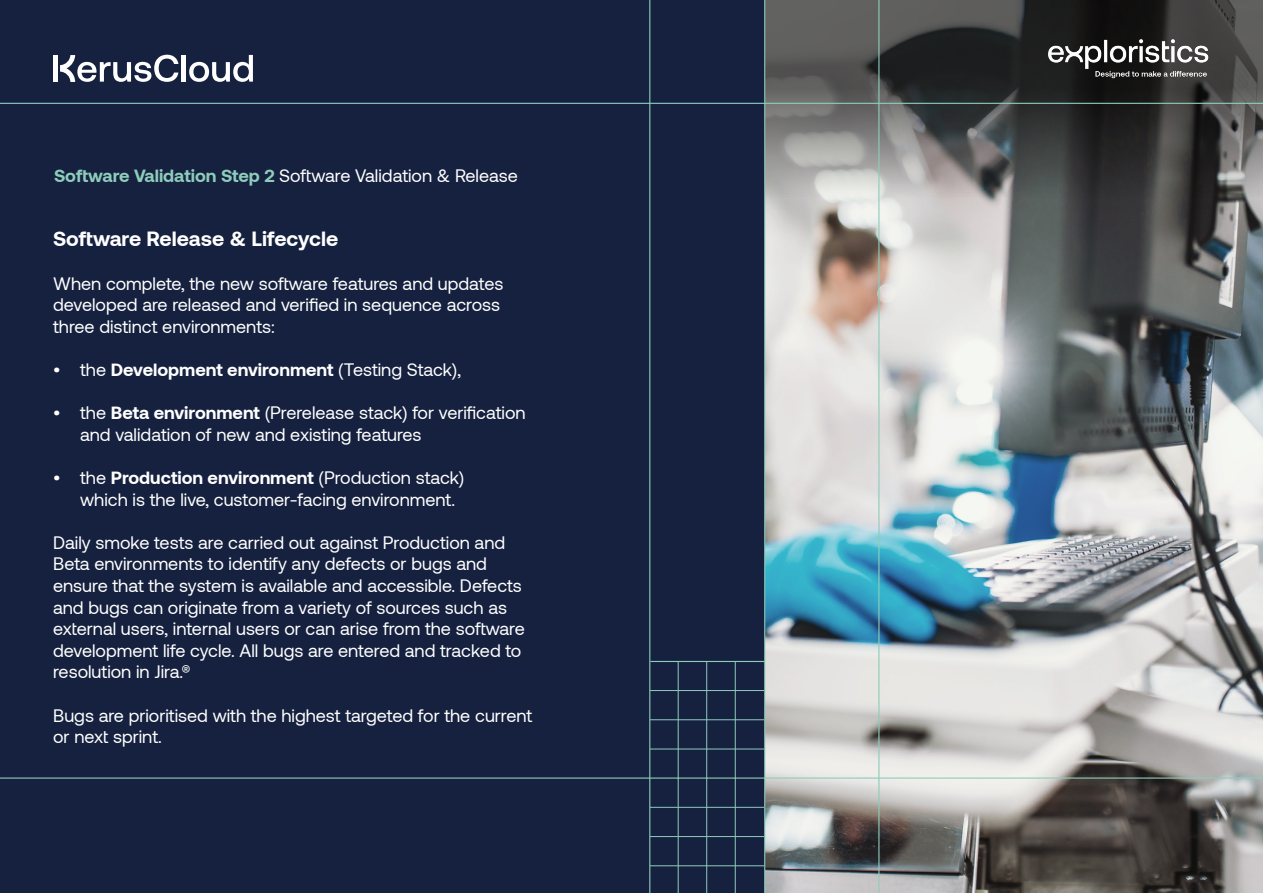
<style>
.page{position:relative;width:1263px;height:893px;background:#fff}
.page>*{position:absolute;margin:0;border:0;box-sizing:border-box;transform-origin:0 0}
.t1{font:700 21px "Aeonik";color:#fff}
.t2{font:18px/21.6px "Aeonik";color:#fff}
.t3{font:700 18px "Aeonik";color:#fff}
.s1{font-weight:700;color:#8eccbb}
.s2{font-weight:400}
.s3{font-weight:700}
</style>
<div class="page">
<img style="left:765px;top:215px;width:498px;height:678px">
<svg style="left:765px;top:0;width:498px;height:215px;background:#565656"></svg>
<img style="left:1048px;top:39px;width:161px;height:39px">
<div style="left:0;top:0;width:765px;height:893px;background:#15213f"></div>
<hr style="left:764px;top:0;width:1px;height:893px;background:#8eccbb">
<hr style="left:878px;top:0;width:1px;height:893px;background:#8eccbb">
<hr style="left:649px;top:0;width:1px;height:893px;background:#8eccbb">
<hr style="left:678px;top:777px;width:1px;height:116px;background:#8eccbb">
<hr style="left:678px;top:661px;width:1px;height:118px;background:#8eccbb">
<hr style="left:735px;top:777px;width:1px;height:116px;background:#8eccbb">
<hr style="left:735px;top:661px;width:1px;height:118px;background:#8eccbb">
<hr style="left:706px;top:777px;width:1px;height:116px;background:#8eccbb">
<hr style="left:706px;top:661px;width:1px;height:118px;background:#8eccbb">
<hr style="left:650px;top:807px;width:114px;height:1px;background:#8eccbb">
<hr style="left:650px;top:690px;width:114px;height:1px;background:#8eccbb">
<hr style="left:650px;top:865px;width:114px;height:1px;background:#8eccbb">
<hr style="left:650px;top:749px;width:114px;height:1px;background:#8eccbb">
<hr style="left:650px;top:836px;width:114px;height:1px;background:#8eccbb">
<hr style="left:650px;top:719px;width:114px;height:1px;background:#8eccbb">
<hr style="left:0;top:777px;width:1263px;height:2px;background:#8eccbb">
<hr style="left:0;top:103px;width:1263px;height:1px;background:#8eccbb">
<hr style="left:650px;top:661px;width:114px;height:1px;background:#8eccbb">
<hr style="left:182px;top:55px;width:4px;height:27px;background:#fff">
<svg style="left:189px;top:55px;width:64px;height:27px"></svg>
<div style="left:53px;top:55px;width:5px;height:27px;background:#fff"></div>
<svg style="left:60px;top:55px;width:118px;height:27px"></svg>
<p class="t2" style="left:54px;top:165px;width:465px"><span class="s1">Software Validation Step 2</span> Software Validation &amp; Release</p>
<p class="t1" style="left:53px;top:227px;width:287px">Software Release &amp; Lifecycle</p>
<p class="t2" style="left:53px;top:273px;width:452px">When complete, the new software features and updates developed are released and verified in sequence across three distinct environments:</p>
<p class="t3" style="left:53px;top:359px;width:409px"><span class="s2">• the</span> Development environment <span class="s2">(Testing Stack),</span></p>
<p class="t2" style="left:80px;top:402px;width:447px;text-indent:-27px">• the <span class="s3">Beta environment</span> (Prerelease stack) for verification and validation of new and existing features</p>
<p class="t2" style="left:80px;top:467px;width:386px;text-indent:-27px">• the <span class="s3">Production environment</span> (Production stack) which is the live, customer-facing environment.</p>
<p class="t2" style="left:53px;top:532px;width:473px">Daily smoke tests are carried out against Production and Beta environments to identify any defects or bugs and ensure that the system is available and accessible. Defects and bugs can originate from a variety of sources such as external users, internal users or can arise from the software development life cycle. All bugs are entered and tracked to resolution in Jira.®</p>
<p class="t2" style="left:53px;top:705px;width:481px">Bugs are prioritised with the highest targeted for the current or next sprint.</p>
</div>
